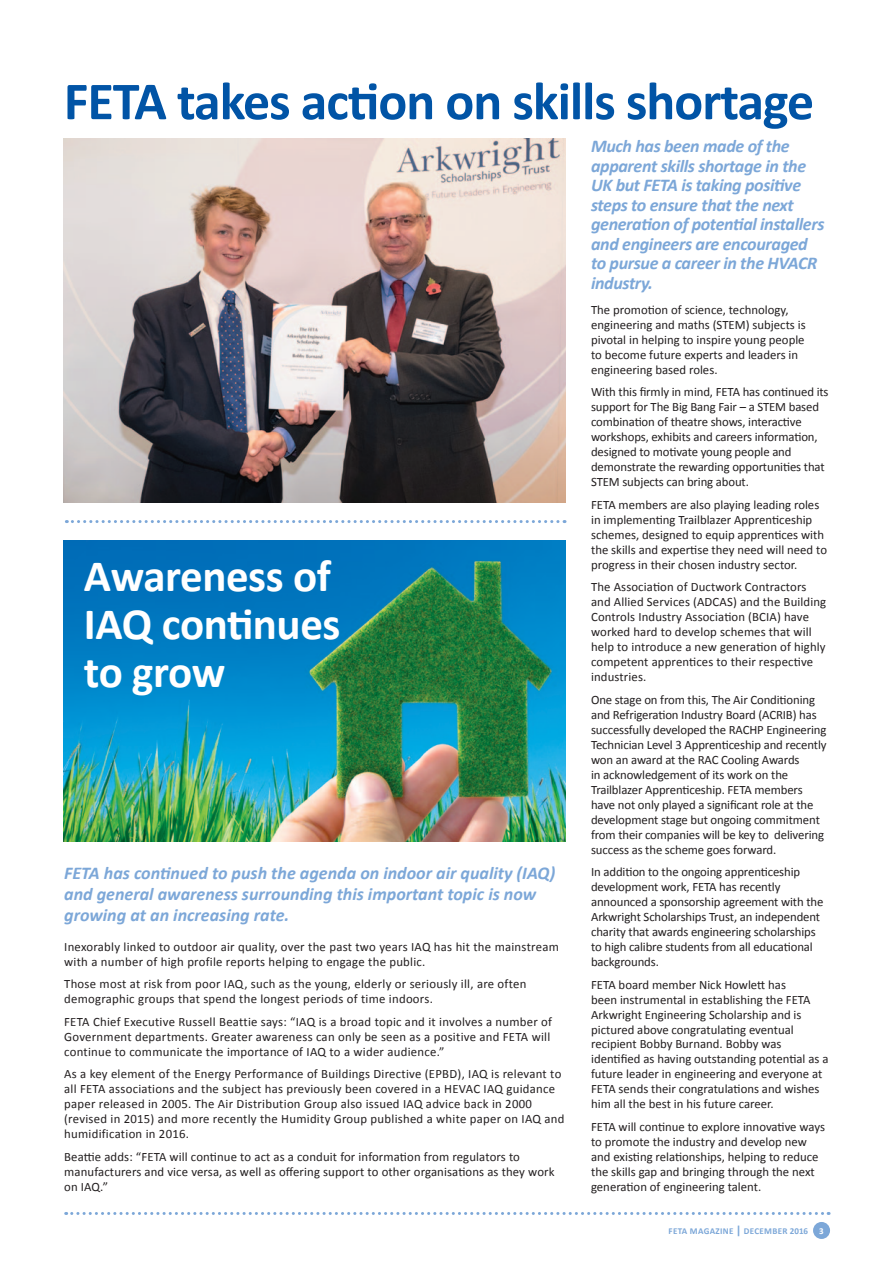
<style>
.page{position:relative;width:893px;height:1263px;background:#fff}
.page>*{position:absolute;margin:0;border:0;box-sizing:border-box;transform-origin:0 0}
.t1{font:700 54px "Calibri";letter-spacing:-.02em;color:#0154a6}
.t2{font:700 45px/48px "Calibri";letter-spacing:-.01em;color:#fff}
.t3{font:italic 700 18px/19.5px "Calibri";letter-spacing:-.02em;color:#7ca7d8}
.t4{font:italic 700 18px/21px "Calibri";color:#7ca7d8}
.t5{font:12.75px/15px "Calibri";color:#231f20}
.t6{font:12.75px/15px "Calibri";letter-spacing:.02em;color:#231f20}
.t7{font:700 9px "Calibri";letter-spacing:.04em;color:#7ca7d8}
.t8{font:700 9px "Calibri";color:#fff}
.s1{font-size:12px}
</style>
<div class="page">
<img style="left:64px;top:139px;width:502px;height:364px">
<img style="left:64px;top:540px;width:502px;height:302px">
<svg style="left:66px;top:520px;width:499px;height:3px"></svg>
<svg style="left:66px;top:1212px;width:763px;height:3px"></svg>
<div style="left:813px;top:1222px;width:17px;height:17px;background:#7ca7d8;border-radius:50%"></div>
<h1 class="t1" style="left:64px;top:68px;width:752px">FETA takes action on skills shortage</h1>
<h2 class="t2" style="left:84px;top:550px;width:258px">Awareness of<br>IAQ continues to grow</h2>
<h3 class="t4" style="left:64px;top:861px;width:493px">FETA has continued to push the agenda on indoor air quality (IAQ) and general awareness surrounding this important topic is now growing at an increasing rate.</h3>
<p class="t6" style="left:64px;top:938px;width:496px">Inexorably linked to outdoor air quality, over the past two years IAQ has hit the mainstream with a number of high profile reports helping to engage the public.</p>
<p class="t6" style="left:64px;top:976px;width:464px">Those most at risk from poor IAQ, such as the young, elderly or seriously ill, are often demographic groups that spend the longest periods of time indoors.</p>
<p class="t6" style="left:64px;top:1013px;width:489px">FETA Chief Executive Russell Beattie says: “IAQ is a broad topic and it involves a number of<br>Government departments. Greater awareness can only be seen as a positive and FETA will continue to communicate the importance of IAQ to a wider audience.”</p>
<p class="t6" style="left:64px;top:1066px;width:502px">As a key element of the Energy Performance of Buildings Directive (EPBD), IAQ is relevant to all FETA associations and the subject has previously been covered in a HEVAC IAQ guidance paper released in 2005. The Air Distribution Group also issued IAQ advice back in 2000 (revised in 2015) and more recently the Humidity Group published a white paper on IAQ and humidification in 2016.</p>
<p class="t5" style="left:64px;top:1148px;width:492px">Beattie adds: “FETA will continue to act as a conduit for information from regulators to manufacturers and vice versa, as well as offering support to other organisations as they work on IAQ.”</p>
<h3 class="t3" style="left:591px;top:136px;width:235px">Much has been made of the apparent skills shortage in the<br>UK but FETA is taking positive steps to ensure that the next generation of potential installers and engineers are encouraged to pursue a career in the HVACR industry.</h3>
<p class="t5" style="left:591px;top:301px;width:216px">The promotion of science, technology, engineering and maths (STEM) subjects is pivotal in helping to inspire young people to become future experts and leaders in engineering based roles.</p>
<p class="t5" style="left:591px;top:384px;width:239px">With this firmly in mind, FETA has continued its support for The Big Bang Fair – a STEM based combination of theatre shows, interactive workshops, exhibits and careers information, designed to motivate young people and demonstrate the rewarding opportunities that STEM subjects can bring about.</p>
<p class="t5" style="left:591px;top:496px;width:237px">FETA members are also playing leading roles in implementing Trailblazer Apprenticeship schemes, designed to equip apprentices with the skills and expertise they need will need to progress in their chosen industry sector.</p>
<p class="t5" style="left:591px;top:579px;width:237px">The Association of Ductwork Contractors and Allied Services (ADCAS) and the Building Controls Industry Association (BCIA) have worked hard to develop schemes that will help to introduce a new generation of highly competent apprentices to their respective industries.</p>
<p class="t5" style="left:591px;top:691px;width:237px">One stage on from this, The Air Conditioning and Refrigeration Industry Board (ACRIB) has successfully developed the RACHP Engineering Technician Level 3 Apprenticeship and recently won an award at the RAC Cooling Awards<br>in acknowledgement of its work on the Trailblazer Apprenticeship. FETA members have not only played a significant role at the development stage but ongoing commitment from their companies will be key to delivering success as the scheme goes forward.</p>
<p class="t5" style="left:591px;top:864px;width:234px">In addition to the ongoing apprenticeship development work, FETA has recently announced a sponsorship agreement with the Arkwright Scholarships Trust, an independent charity that awards engineering scholarships to high calibre students from all educational backgrounds.</p>
<p class="t5" style="left:591px;top:976px;width:239px">FETA board member Nick Howlett has<br>been instrumental in establishing the FETA Arkwright Engineering Scholarship and is pictured above congratulating eventual recipient Bobby Burnand. Bobby was identified as having outstanding potential as a future leader in engineering and everyone at FETA sends their congratulations and wishes him all the best in his future career.</p>
<p class="t5" style="left:591px;top:1119px;width:235px">FETA will continue to explore innovative ways to promote the industry and develop new and existing relationships, helping to reduce the skills gap and bringing through the next generation of engineering talent.</p>
<p class="t7" style="left:669px;top:1225px;width:110px">FETA MAGAZINE <span class="s1">|</span> DECEMber</p>
<p class="t7" style="left:790px;top:1225px;width:20px">2016</p>
<p class="t8" style="left:819px;top:1225px;width:6px">3</p>
</div>
